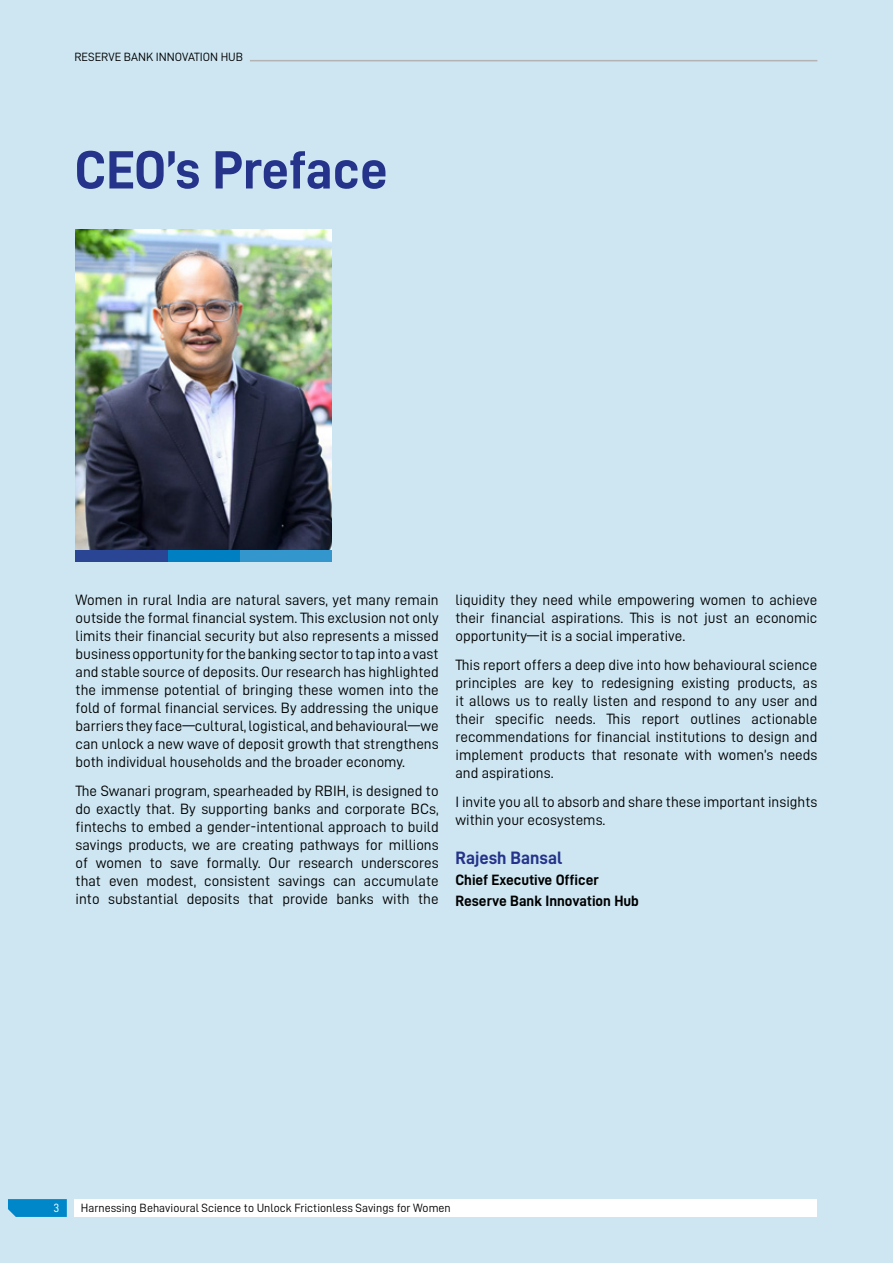
<style>
.page{position:relative;width:893px;height:1263px;background:#cde6f2}
.page>*{position:absolute;margin:0;border:0;box-sizing:border-box;transform-origin:0 0}
.t1{font:54px "D DIN Bold";letter-spacing:-.01em;color:#26338a}
.t2{font:18px "D DIN Bold";color:#26338a}
.t3{font:15px/18px "D DIN";color:#000;text-align:justify}
.t4{font:15px/21px "D DIN Bold";color:#000}
.t5{font:12px "D DIN";color:#000}
.t6{font:12px "D DIN";color:#fff}
</style>
<div class="page">
<svg style="left:8px;top:1199px;width:59px;height:18px"></svg>
<div style="left:74px;top:1199px;width:743px;height:18px;background:#fff"></div>
<hr style="left:250px;top:60px;width:567px;height:1px;background:#b3b3b3">
<div style="left:76px;top:549px;width:111px;height:13px;background:#294594"></div>
<div style="left:235px;top:549px;width:96px;height:13px;background:#3396cc"></div>
<div style="left:168px;top:549px;width:72px;height:13px;background:#0080c2"></div>
<img style="left:76px;top:230px;width:255px;height:319px">
<p class="t5" style="left:74px;top:51px;width:170px">RESERVE BANK INNOVATION HUB</p>
<h1 class="t1" style="left:74px;top:140px;width:315px">CEO’s Preface</h1>
<p class="t3" style="left:76px;top:591px;width:365px">Women in rural India are natural savers, yet many remain outside the formal financial system. This exclusion not only limits their financial security but also represents a missed business opportunity for the banking sector to tap into a vast and stable source of deposits. Our research has highlighted the immense potential of bringing these women into the fold of formal financial services. By addressing the unique barriers they face—cultural, logistical, and behavioural—we can unlock a new wave of deposit growth that strengthens both individual households and the broader economy.</p>
<p class="t3" style="left:76px;top:781px;width:365px">The Swanari program, spearheaded by RBIH, is designed to do exactly that. By supporting banks and corporate BCs, fintechs to embed a gender-intentional approach to build savings products, we are creating pathways for millions of women to save formally. Our research underscores that even modest, consistent savings can accumulate into substantial deposits that provide banks with the</p>
<p class="t3" style="left:455px;top:591px;width:363px">liquidity they need while empowering women to achieve their financial aspirations. This is not just an economic opportunity—it is a social imperative.</p>
<p class="t3" style="left:455px;top:655px;width:363px">This report offers a deep dive into how behavioural science principles are key to redesigning existing products, as it allows us to really listen and respond to any user and their specific needs. This report outlines actionable recommendations for financial institutions to design and implement products that resonate with women’s needs and aspirations.</p>
<p class="t3" style="left:455px;top:792px;width:363px">I invite you all to absorb and share these important insights within your ecosystems.</p>
<p class="t2" style="left:455px;top:847px;width:108px">Rajesh Bansal</p>
<p class="t4" style="left:455px;top:869px;width:185px">Chief Executive Officer<br>Reserve Bank Innovation Hub</p>
<p class="t6" style="left:53px;top:1201px;width:7px">3</p>
<p class="t5" style="left:81px;top:1201px;width:371px">Harnessing Behavioural Science to Unlock Frictionless Savings for Women</p>
</div>
